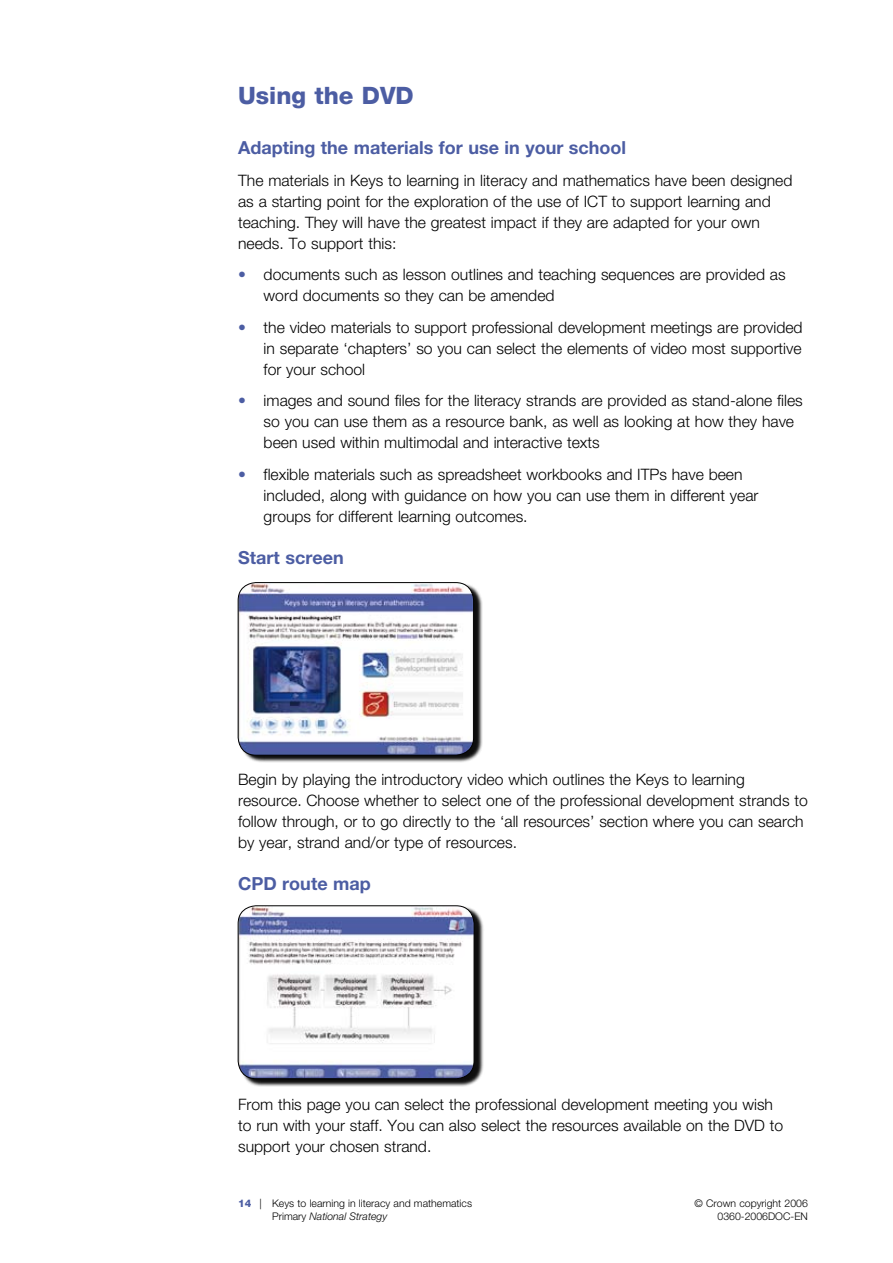
<style>
.page{position:relative;width:893px;height:1263px;background:#fff}
.page>*{position:absolute;margin:0;border:0;box-sizing:border-box;transform-origin:0 0}
.t1{font:800 24px "Helvetica Neue CE";color:#4c5da3}
.t2{font:700 18px "Helvetica Neue CE";color:#4c5da3}
.t3{font:300 15.75px/21px "Helvetica Neue CE";color:#000}
.t4{font:300 15.75px "Helvetica Neue CE";color:#4c5da3}
.t5{font:300 10.5px/13.5px "Helvetica Neue CE";color:#000}
.s1{font-weight:800;color:#4c5da3}
.s2{font-style:italic}
</style>
<div class="page">
<div style="left:240px;top:582px;width:244px;height:182px;background:#000;opacity:.95"></div>
<img style="left:238px;top:583px;width:236px;height:172px;border-radius:18px">
<div style="left:238px;top:582px;width:236px;height:173px;border:1px solid #000;border-radius:18px"></div>
<div style="left:240px;top:906px;width:244px;height:181px;background:#000;opacity:.95"></div>
<img style="left:238px;top:906px;width:236px;height:173px;border-radius:18px">
<div style="left:238px;top:905px;width:236px;height:174px;border:1px solid #000;border-radius:18px"></div>
<h1 class="t1" style="left:238px;top:81px;width:177px">Using the DVD</h1>
<p class="t2" style="left:238px;top:137px;width:390px">Adapting the materials for use in your school</p>
<p class="t3" style="left:238px;top:170px;width:556px">The materials in Keys to learning in literacy and mathematics have been designed as a starting point for the exploration of the use of ICT to support learning and teaching. They will have the greatest impact if they are adapted for your own needs. To support this:</p>
<p class="t3" style="left:264px;top:264px;width:523px">documents such as lesson outlines and teaching sequences are provided as word documents so they can be amended</p>
<p class="t3" style="left:264px;top:317px;width:540px;text-align:justify">the video materials to support professional development meetings are provided in separate ‘chapters’ so you can select the elements of video most supportive for your school</p>
<p class="t3" style="left:264px;top:390px;width:541px">images and sound files for the literacy strands are provided as stand-alone files so you can use them as a resource bank, as well as looking at how they have been used within multimodal and interactive texts</p>
<p class="t3" style="left:264px;top:464px;width:496px">flexible materials such as spreadsheet workbooks and ITPs have been included, along with guidance on how you can use them in different year groups for different learning outcomes.</p>
<p class="t2" style="left:238px;top:546px;width:107px">Start screen</p>
<p class="t4" style="left:238px;top:265px;width:9px">•</p>
<p class="t4" style="left:238px;top:318px;width:9px">•</p>
<p class="t4" style="left:238px;top:391px;width:9px">•</p>
<p class="t4" style="left:238px;top:465px;width:9px">•</p>
<p class="t3" style="left:238px;top:768px;width:571px">Begin by playing the introductory video which outlines the Keys to learning resource. Choose whether to select one of the professional development strands to follow through, or to go directly to the ‘all resources’ section where you can search by year, strand and/or type of resources.</p>
<p class="t2" style="left:238px;top:872px;width:134px">CPD route map</p>
<p class="t3" style="left:238px;top:1094px;width:547px">From this page you can select the professional development meeting you wish to run with your staff. You can also select the resources available on the DVD to support your chosen strand.</p>
<p class="t5" style="left:272px;top:1196px;width:201px;text-indent:-34px"><span class="s1">14</span> <span class="s2">|</span> Keys to learning in literacy and mathematics<br>Primary <span class="s2">National Strategy</span></p>
<p class="t5" style="left:695px;top:1197px;width:115px;line-height:12.8px;text-align:right">© Crown copyright 2006<br>0360-2006DOC-EN</p>
</div>
